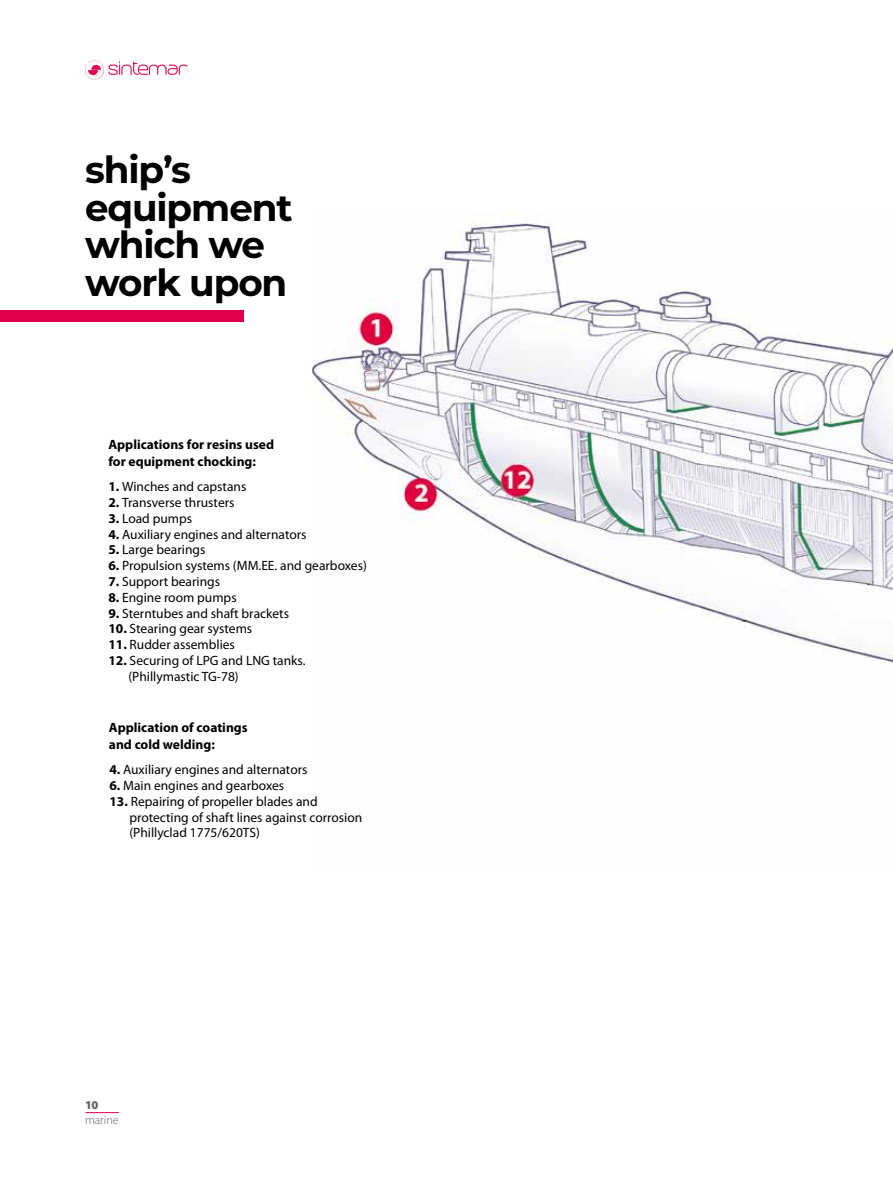
<style>
.page{position:relative;width:893px;height:1191px;background:#fff}
.page>*{position:absolute;margin:0;border:0;box-sizing:border-box;transform-origin:0 0}
.t1{font:700 37.2px/37.5px "Montserrat";letter-spacing:-.03em;color:#000}
.t2{font:13.5px/15.8px "Myriad Pro";color:#000}
.t3{font:700 13.5px/16.5px "Myriad Pro";color:#000}
.t4{font:300 12px "Myriad Pro";color:#58585a}
.t5{font:900 12px "Myriad Pro";color:#58585a}
.s1{font-weight:700}
</style>
<div class="page">
<svg style="left:85px;top:61px;width:102px;height:19px"></svg>
<hr style="left:86px;top:1112px;width:33px;height:1px;background:#e1004c">
<img style="left:312px;top:221px;width:581px;height:442px">
<div style="left:0;top:310px;width:243px;height:12px;background:#e1004c"></div>
<h1 class="t1" style="left:85px;top:149px;width:209px">ship’s equipment which we work upon</h1>
<p class="t3" style="left:108px;top:436px;width:167px">Applications for resins used for equipment chocking:</p>
<p class="t2" style="left:108px;top:479px;width:139px"><span class="s1">1.</span> Winches and capstans</p>
<p class="t2" style="left:108px;top:494px;width:128px"><span class="s1">2.</span> Transverse thrusters</p>
<p class="t2" style="left:108px;top:510px;width:85px"><span class="s1">3.</span> Load pumps</p>
<p class="t2" style="left:108px;top:526px;width:200px"><span class="s1">4.</span> Auxiliary engines and alternators</p>
<p class="t2" style="left:108px;top:542px;width:99px"><span class="s1">5.</span> Large bearings</p>
<p class="t2" style="left:108px;top:557px;width:260px"><span class="s1">6.</span> Propulsion systems (MM.EE. and gearboxes)</p>
<p class="t2" style="left:108px;top:573px;width:113px"><span class="s1">7.</span> Support bearings</p>
<p class="t2" style="left:108px;top:589px;width:130px"><span class="s1">8.</span> Engine room pumps</p>
<p class="t2" style="left:108px;top:605px;width:182px"><span class="s1">9.</span> Sterntubes and shaft brackets</p>
<p class="t2" style="left:108px;top:620px;width:145px"><span class="s1">10.</span> Stearing gear systems</p>
<p class="t2" style="left:108px;top:636px;width:128px"><span class="s1">11.</span> Rudder assemblies</p>
<p class="t2" style="left:128px;top:652px;width:179px;text-indent:-20px"><span class="s1">12.</span> Securing of LPG and LNG tanks. (Phillymastic TG-78)</p>
<p class="t3" style="left:109px;top:718px;width:140px">Application of coatings and cold welding:</p>
<p class="t2" style="left:109px;top:761px;width:200px"><span class="s1">4.</span> Auxiliary engines and alternators</p>
<p class="t2" style="left:109px;top:777px;width:176px"><span class="s1">6.</span> Main engines and gearboxes</p>
<p class="t2" style="left:129px;top:793px;width:234px;text-indent:-20px"><span class="s1">13.</span> Repairing of propeller blades and protecting of shaft lines against corrosion (Phillyclad 1775/620TS)</p>
<p class="t5" style="left:85px;top:1098px;width:15px">10</p>
<p class="t4" style="left:85px;top:1113px;width:35px">marine</p>
</div>
